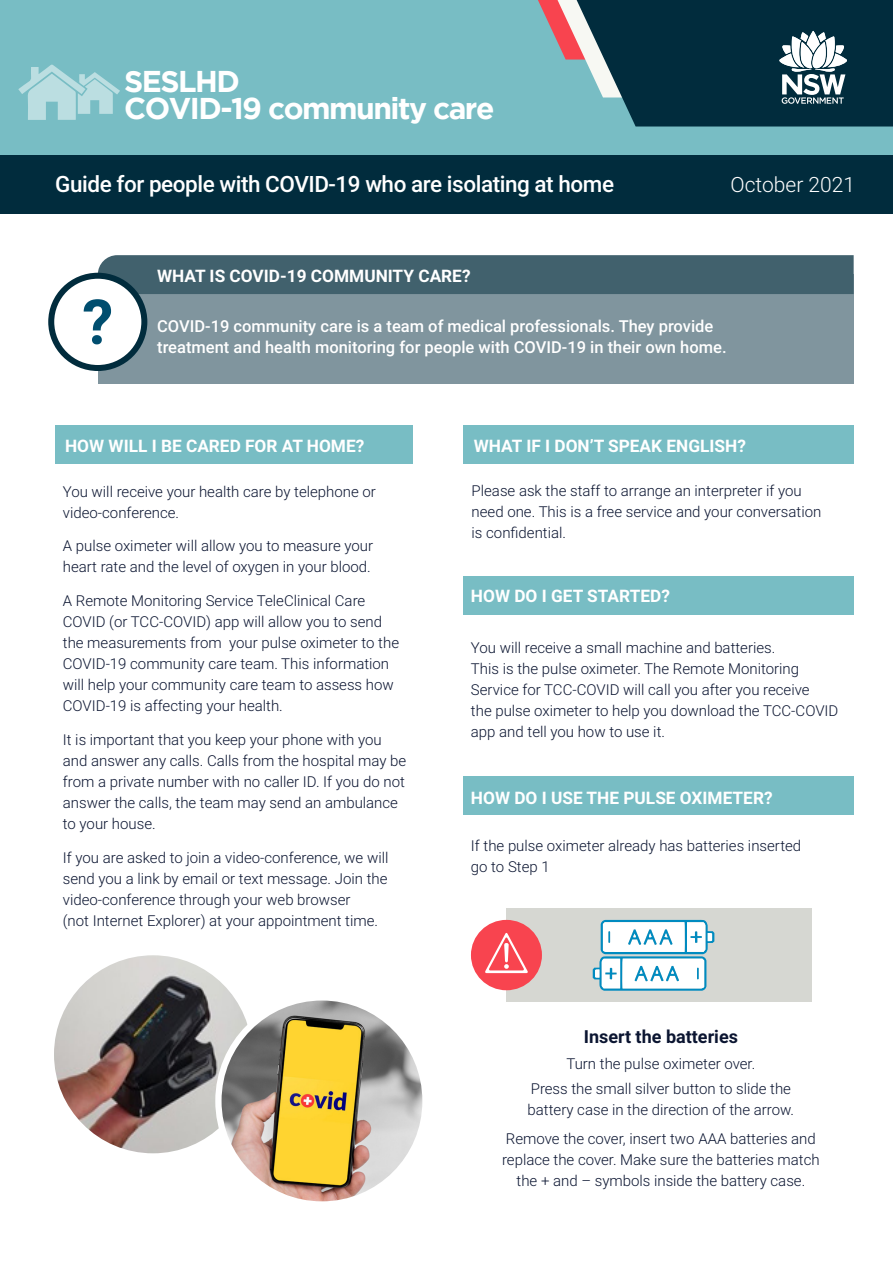
<style>
.page{position:relative;width:893px;height:1263px;background:#fff}
.page>*{position:absolute;margin:0;border:0;box-sizing:border-box;transform-origin:0 0}
.t1{font:700 62.25px "Roboto";color:#004e6f}
.t2{font:700 30px/27.3px "Gotham";letter-spacing:-.05em;color:#fff}
.t3{font:500 22.5px "Roboto";letter-spacing:-.02em;color:#fff}
.t4{font:300 21px "Roboto";color:#fff}
.t5{font:700 18px "Roboto";color:#0b1531}
.t6{font:700 17.25px "Roboto";color:#fff}
.t7{font:500 16.5px/21px "Roboto";color:#fff}
.t8{font:300 15px/21px "Roboto";color:#0b1531}
</style>
<div class="page">
<div style="left:463px;top:776px;width:391px;height:39px;background:#78bdc4"></div>
<div style="left:0;top:0;width:893px;height:158px;background:#78bdc4"></div>
<div style="left:98px;top:275px;width:756px;height:109px;background:#80959e"></div>
<div style="left:0;top:155px;width:893px;height:59px;background:#012c3d"></div>
<div style="left:55px;top:425px;width:357px;height:39px;background:#78bdc4"></div>
<div style="left:98px;top:255px;width:756px;height:39px;background:#41616d"></div>
<div style="left:463px;top:576px;width:391px;height:39px;background:#78bdc4"></div>
<div style="left:506px;top:909px;width:306px;height:93px;background:#d6d7d2"></div>
<svg style="left:593px;top:920px;width:121px;height:71px;background:#c1dfea"></svg>
<div style="left:463px;top:425px;width:391px;height:38px;background:#78bdc4"></div>
<img style="left:54px;top:955px;width:198px;height:198px;border-radius:99px">
<svg style="left:18px;top:64px;width:102px;height:56px"></svg>
<div style="left:471px;top:920px;width:71px;height:70px;background:#f8444f;border-radius:50%"></div>
<svg style="left:485px;top:933px;width:43px;height:40px"></svg>
<div style="left:51px;top:276px;width:93px;height:92px;background:#fff;border-radius:50%"></div>
<div style="left:48px;top:273px;width:99px;height:98px;border:6px solid #012c3d;border-radius:50%"></div>
<svg style="left:538px;top:0;width:355px;height:126px;background:#2f5361"></svg>
<img style="left:218px;top:997px;width:207px;height:207px;border-radius:104px">
<div style="left:215px;top:994px;width:214px;height:213px;border:6px solid #fff;border-radius:50%"></div>
<h2 class="t2" style="left:124px;top:67px;width:372px">SESLHD<br>COVID-19 community care</h2>
<h3 class="t3" style="left:55px;top:169px;width:560px">Guide for people with COVID-19 who are isolating at home</h3>
<h3 class="t4" style="left:731px;top:170px;width:126px">October 2021</h3>
<h1 class="t1" style="left:82px;top:278px;width:33px">?</h1>
<p class="t6" style="left:157px;top:263px;width:315px">WHAT IS COVID-19 COMMUNITY CARE?</p>
<p class="t7" style="left:157px;top:315px;width:571px">COVID-19 community care is a team of medical professionals. They provide treatment and health monitoring for people with COVID-19 in their own home.</p>
<p class="t6" style="left:65px;top:434px;width:301px">HOW WILL I BE CARED FOR AT HOME?</p>
<p class="t8" style="left:63px;top:480px;width:315px">You will receive your health care by telephone or video-conference.</p>
<p class="t8" style="left:63px;top:535px;width:312px">A pulse oximeter will allow you to measure your heart rate and the level of oxygen in your blood.</p>
<p class="t8" style="left:63px;top:590px;width:338px">A Remote Monitoring Service TeleClinical Care COVID (or TCC-COVID) app will allow you to send the measurements from your pulse oximeter to the COVID-19 community care team. This information will help your community care team to assess how COVID-19 is affecting your health.</p>
<p class="t8" style="left:63px;top:728px;width:345px">It is important that you keep your phone with you and answer any calls. Calls from the hospital may be from a private number with no caller ID. If you do not answer the calls, the team may send an ambulance to your house.</p>
<p class="t8" style="left:63px;top:846px;width:327px">If you are asked to join a video-conference, we will send you a link by email or text message. Join the video-conference through your web browser<br>(not Internet Explorer) at your appointment time.</p>
<p class="t6" style="left:474px;top:433px;width:274px">WHAT IF I DON’T SPEAK ENGLISH?</p>
<p class="t8" style="left:472px;top:480px;width:351px">Please ask the staff to arrange an interpreter if you need one. This is a free service and your conversation is confidential.</p>
<p class="t6" style="left:471px;top:584px;width:200px">HOW DO I GET STARTED?</p>
<p class="t8" style="left:471px;top:636px;width:369px">You will receive a small machine and batteries.<br>This is the pulse oximeter. The Remote Monitoring Service for TCC-COVID will call you after you receive<br>the pulse oximeter to help you download the TCC-COVID app and tell you how to use it.</p>
<p class="t6" style="left:471px;top:786px;width:303px">HOW DO I USE THE PULSE OXIMETER?</p>
<p class="t8" style="left:471px;top:834px;width:332px">If the pulse oximeter already has batteries inserted go to Step 1</p>
<p class="t5" style="left:584px;top:1024px;width:156px">Insert the batteries</p>
<p class="t8" style="left:531px;top:1050px;width:262px;line-height:25.2px;text-align:center">Turn the pulse oximeter over.<br>Press the small silver button to slide the</p>
<p class="t8" style="left:506px;top:1094px;width:311px;line-height:29.5px;text-align:center">battery case in the direction of the arrow.<br>Remove the cover, insert two AAA batteries and</p>
<p class="t8" style="left:502px;top:1149px;width:319px;text-align:center">replace the cover. Make sure the batteries match the + and – symbols inside the battery case.</p>
</div>
